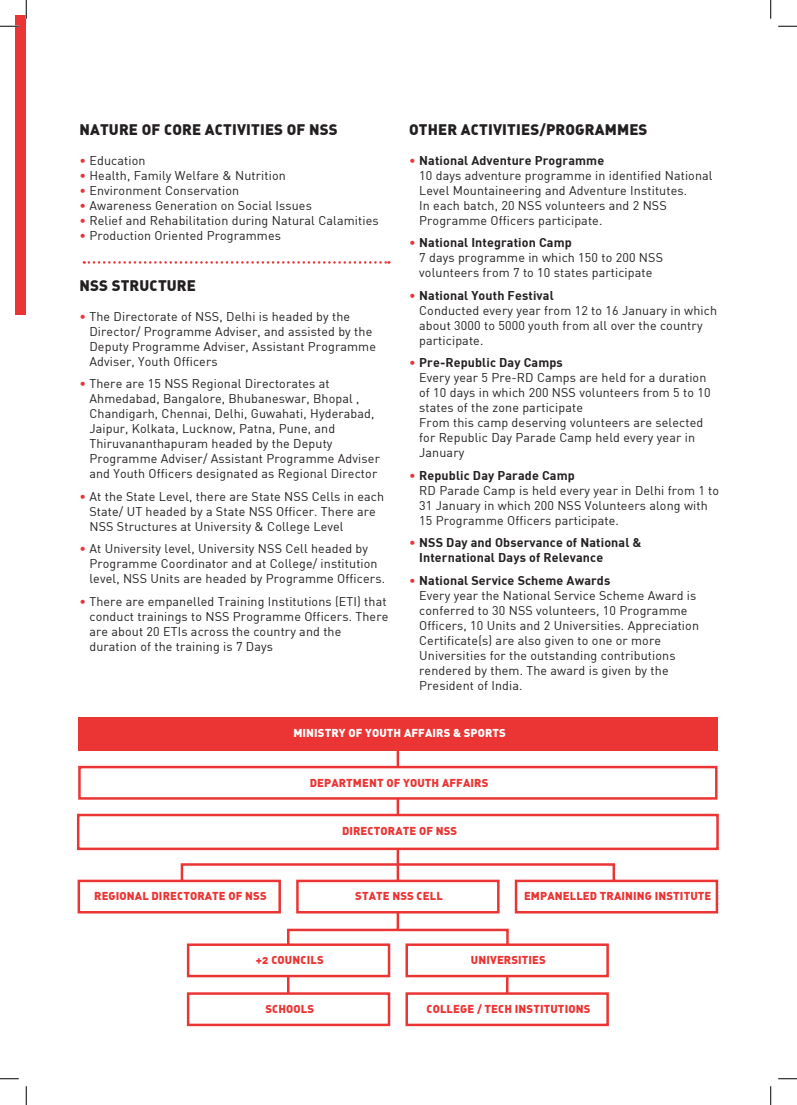
<style>
.page{position:relative;width:797px;height:1105px;background:#fff}
.page>*{position:absolute;margin:0;border:0;box-sizing:border-box;transform-origin:0 0}
.t1{font:15px "DIN Black Alternate";letter-spacing:.01em;color:#231f20}
.t2{font:12.5px/15px "DIN";letter-spacing:.01em;color:#231f20}
.t3{font:12.5px/15px "DIN Bold";letter-spacing:.01em;color:#231f20}
.t4{font:11.25px "DIN Black Alternate";letter-spacing:.01em;color:#ea3534}
.t5{font:11.25px "DIN Black Alternate";letter-spacing:.01em;color:#fff}
.s1{color:#ea3534}
.s2{font-family:"DIN";color:#ea3534}
</style>
<div class="page">
<hr style="left:396px;top:745px;width:3px;height:185px;background:#ea3534">
<svg style="left:179px;top:862px;width:437px;height:38px"></svg>
<svg style="left:286px;top:927px;width:224px;height:85px"></svg>
<div style="left:77px;top:814px;width:641px;height:36px;background:#fff;border:2px solid #ea3534"></div>
<div style="left:78px;top:717px;width:639px;height:33px;background:#ea3534"></div>
<div style="left:78px;top:880px;width:203px;height:33px;background:#fff;border:2px solid #ea3534"></div>
<div style="left:296px;top:880px;width:203px;height:33px;background:#fff;border:2px solid #ea3534"></div>
<div style="left:78px;top:766px;width:639px;height:34px;background:#fff;border:2px solid #ea3534"></div>
<div style="left:515px;top:880px;width:203px;height:33px;background:#fff;border:2px solid #ea3534"></div>
<div style="left:187px;top:992px;width:203px;height:34px;background:#fff;border:2px solid #ea3534"></div>
<div style="left:187px;top:943px;width:203px;height:34px;background:#fff;border:2px solid #ea3534"></div>
<div style="left:405px;top:943px;width:204px;height:34px;background:#fff;border:2px solid #ea3534"></div>
<div style="left:405px;top:992px;width:204px;height:34px;background:#fff;border:2px solid #ea3534"></div>
<svg style="left:84px;top:261px;width:305px;height:3px"></svg>
<div style="left:16px;top:16px;width:10px;height:299px;background:#ea3534"></div>
<svg style="left:0;top:25px;width:19px;height:2px"></svg>
<svg style="left:778px;top:25px;width:19px;height:2px"></svg>
<svg style="left:0;top:1078px;width:19px;height:1px"></svg>
<svg style="left:778px;top:1078px;width:19px;height:1px"></svg>
<svg style="left:25px;top:0;width:2px;height:19px"></svg>
<svg style="left:25px;top:1086px;width:2px;height:19px"></svg>
<svg style="left:770px;top:0;width:1px;height:19px"></svg>
<svg style="left:770px;top:1086px;width:1px;height:19px"></svg>
<p class="t1" style="left:79px;top:119px;width:260px">NATURE OF CORE ACTIVITIES OF NSS</p>
<p class="t2" style="left:79px;top:153px;width:68px"><span class="s1">•</span> Education</p>
<p class="t2" style="left:79px;top:168px;width:208px"><span class="s1">•</span> Health, Family Welfare &amp; Nutrition</p>
<p class="t2" style="left:79px;top:183px;width:161px"><span class="s1">•</span> Environment Conservation</p>
<p class="t2" style="left:79px;top:198px;width:234px"><span class="s1">•</span> Awareness Generation on Social Issues</p>
<p class="t2" style="left:79px;top:213px;width:301px"><span class="s1">•</span> Relief and Rehabilitation during Natural Calamities</p>
<p class="t2" style="left:79px;top:228px;width:203px"><span class="s1">•</span> Production Oriented Programmes</p>
<p class="t1" style="left:79px;top:275px;width:118px">NSS STRUCTURE</p>
<p class="t2" style="left:89px;top:309px;width:288px;text-indent:-10px"><span class="s1">•</span> The Directorate of NSS, Delhi is headed by the Director/ Programme Adviser, and assisted by the Deputy Programme Adviser, Assistant Programme Adviser, Youth Officers</p>
<p class="t2" style="left:89px;top:376px;width:292px;text-indent:-10px"><span class="s1">•</span> There are 15 NSS Regional Directorates at Ahmedabad, Bangalore, Bhubaneswar, Bhopal , Chandigarh, Chennai, Delhi, Guwahati, Hyderabad, Jaipur, Kolkata, Lucknow, Patna, Pune, and Thiruvananthapuram headed by the Deputy Programme Adviser/ Assistant Programme Adviser and Youth Officers designated as Regional Director</p>
<p class="t2" style="left:89px;top:489px;width:296px;text-indent:-10px"><span class="s1">•</span> At the State Level, there are State NSS Cells in each<br>State/ UT headed by a State NSS Officer. There are<br>NSS Structures at University &amp; College Level</p>
<p class="t2" style="left:89px;top:541px;width:297px;text-indent:-10px"><span class="s1">•</span> At University level, University NSS Cell headed by<br>Programme Coordinator and at College/ institution level, NSS Units are headed by Programme Officers.</p>
<p class="t2" style="left:89px;top:594px;width:300px;text-indent:-10px"><span class="s1">•</span> There are empanelled Training Institutions (ETI) that conduct trainings to NSS Programme Officers. There are about 20 ETIs across the country and the duration of the training is 7 Days</p>
<p class="t1" style="left:409px;top:119px;width:240px">OTHER ACTIVITIES/PROGRAMMES</p>
<p class="t3" style="left:409px;top:152px;width:196px"><span class="s2">•</span> National Adventure Programme</p>
<p class="t2" style="left:419px;top:168px;width:295px">10 days adventure programme in identified National Level Mountaineering and Adventure Institutes.<br>In each batch, 20 NSS volunteers and 2 NSS Programme Officers participate.</p>
<p class="t3" style="left:409px;top:235px;width:164px"><span class="s2">•</span> National Integration Camp</p>
<p class="t2" style="left:419px;top:250px;width:245px">7 days programme in which 150 to 200 NSS volunteers from 7 to 10 states participate</p>
<p class="t3" style="left:409px;top:287px;width:146px"><span class="s2">•</span> National Youth Festival</p>
<p class="t2" style="left:419px;top:303px;width:299px">Conducted every year from 12 to 16 January in which about 3000 to 5000 youth from all over the country participate.</p>
<p class="t3" style="left:409px;top:355px;width:155px"><span class="s2">•</span> Pre-Republic Day Camps</p>
<p class="t2" style="left:419px;top:370px;width:293px">Every year 5 Pre-RD Camps are held for a duration of 10 days in which 200 NSS volunteers from 5 to 10 states of the zone participate<br>From this camp deserving volunteers are selected for Republic Day Parade Camp held every year in January</p>
<p class="t3" style="left:409px;top:467px;width:167px"><span class="s2">•</span> Republic Day Parade Camp</p>
<p class="t2" style="left:419px;top:483px;width:301px">RD Parade Camp is held every year in Delhi from 1 to<br>31 January in which 200 NSS Volunteers along with<br>15 Programme Officers participate.</p>
<p class="t3" style="left:419px;top:535px;width:224px;text-indent:-10px"><span class="s2">•</span> NSS Day and Observance of National &amp;<br>International Days of Relevance</p>
<p class="t3" style="left:409px;top:572px;width:203px"><span class="s2">•</span> National Service Scheme Awards</p>
<p class="t2" style="left:419px;top:588px;width:281px">Every year the National Service Scheme Award is conferred to 30 NSS volunteers, 10 Programme Officers, 10 Units and 2 Universities. Appreciation Certificate(s) are also given to one or more Universities for the outstanding contributions rendered by them. The award is given by the President of India.</p>
<p class="t5" style="left:293px;top:725px;width:214px">MINISTRY OF YOUTH AFFAIRS &amp; SPORTS</p>
<p class="t4" style="left:310px;top:775px;width:180px">DEPARTMENT OF YOUTH AFFAIRS</p>
<p class="t4" style="left:342px;top:823px;width:117px">DIRECTORATE OF NSS</p>
<p class="t4" style="left:94px;top:889px;width:174px">REGIONAL DIRECTORATE OF NSS</p>
<p class="t4" style="left:355px;top:889px;width:89px">STATE NSS CELL</p>
<p class="t4" style="left:524px;top:889px;width:189px">EMPANELLED TRAINING INSTITUTE</p>
<p class="t4" style="left:256px;top:952px;width:69px">+2 COUNCILS</p>
<p class="t4" style="left:265px;top:1001px;width:50px">SCHOOLS</p>
<p class="t4" style="left:471px;top:952px;width:77px">UNIVERSITIES</p>
<p class="t4" style="left:426px;top:1001px;width:165px">COLLEGE / TECH INSTITUTIONS</p>
</div>
